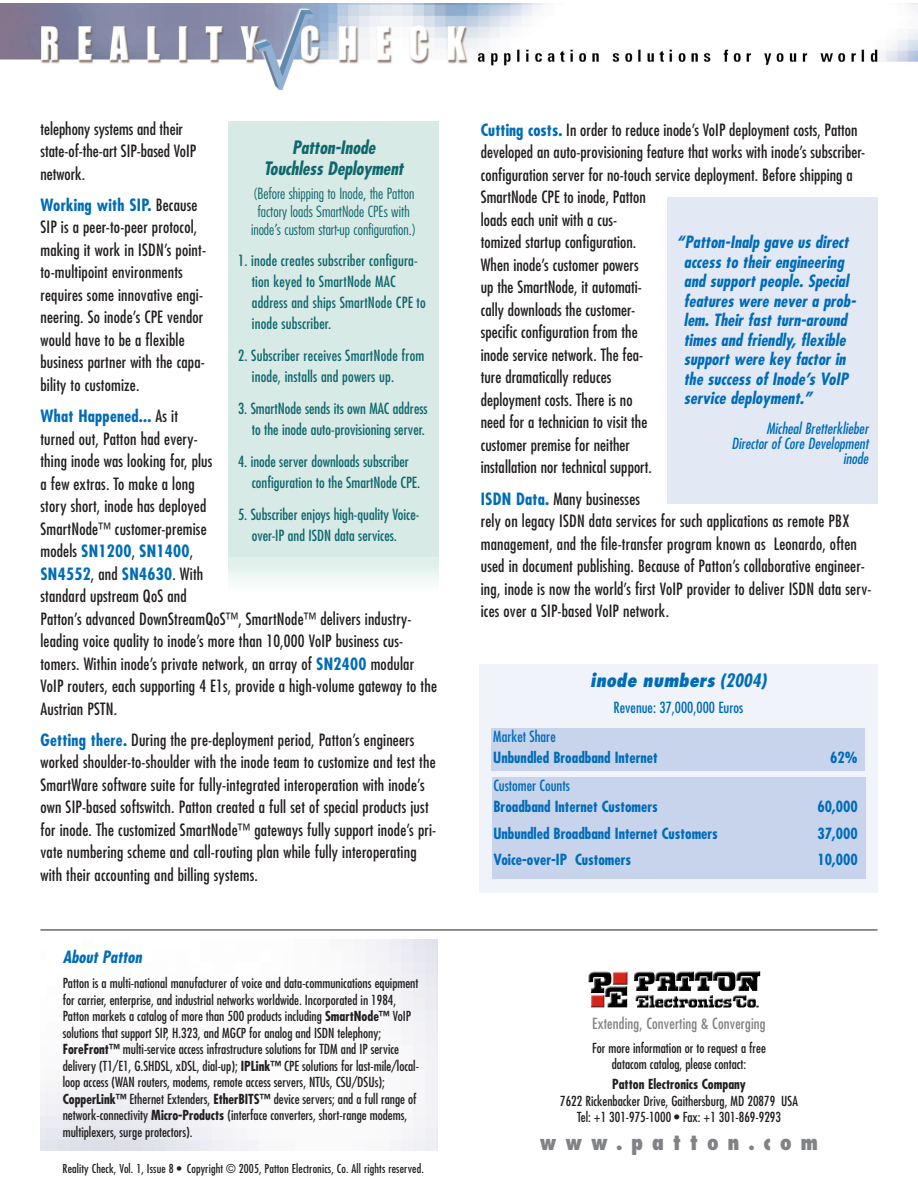
<style>
.page{position:relative;width:918px;height:1188px;background:#fff}
.page>*{position:absolute;margin:0;border:0;box-sizing:border-box;transform-origin:0 0}
.t1{font:800 condensed 21px "Futura";letter-spacing:.42em;color:#808285}
.t2{font:italic 700 condensed 18px/21px "Futura";color:#10676d;text-align:center}
.t3{font:italic 800 condensed 18px "Futura";color:#006cb7}
.t4{font:condensed 16.5px/22.5px "Futura";letter-spacing:.01em;color:#231f20}
.t5{font:italic 700 condensed 16.5px/19.5px "Futura";color:#006cb7}
.t6{font:condensed 15px/21px "Futura";color:#10676d}
.t7{font:700 condensed 15px "Futura";color:#006cb7}
.t8{font:300 condensed 15px/18px "Futura";color:#10676d;text-align:center}
.t9{font:italic condensed 15px/15px "Futura";color:#006cb7;text-align:right}
.t10{font:condensed 15px "Futura";color:#006cb7}
.t11{font:condensed 15px "Futura";letter-spacing:.01em;color:#808285}
.t12{font:condensed 13.5px/16.5px "Futura";color:#231f20;text-align:center}
.t13{font:700 condensed 13.5px "Futura";color:#231f20}
.t14{font:condensed 12px "Futura";letter-spacing:.01em;color:#231f20}
.s1{font-weight:700;color:#006cb7}
.s2{font-weight:700}
</style>
<div class="page">
<img style="left:0;top:3px;width:918px;height:88px">
<img style="left:588px;top:971px;width:173px;height:37px">
<hr style="left:40px;top:930px;width:838px;height:1px;background:#231f20">
<div style="left:667px;top:198px;width:211px;height:306px;background:#e2e9f5"></div>
<div style="left:479px;top:664px;width:399px;height:228px;background:#f0f4fa"></div>
<hr style="left:228px;top:588px;width:211px;height:2px;background:#fbfdfd">
<hr style="left:228px;top:586px;width:211px;height:2px;background:#f9fcfc">
<hr style="left:228px;top:584px;width:211px;height:2px;background:#f7fbf9">
<hr style="left:228px;top:582px;width:211px;height:2px;background:#f4faf8">
<hr style="left:228px;top:580px;width:211px;height:2px;background:#f2f9f7">
<hr style="left:228px;top:578px;width:211px;height:2px;background:#f0f8f5">
<hr style="left:228px;top:576px;width:211px;height:2px;background:#eef7f4">
<hr style="left:228px;top:574px;width:211px;height:2px;background:#ecf6f3">
<hr style="left:228px;top:571px;width:211px;height:3px;background:#eaf5f2">
<hr style="left:228px;top:568px;width:211px;height:3px;background:#e7f3ef">
<hr style="left:228px;top:565px;width:211px;height:3px;background:#e3f1ed">
<hr style="left:228px;top:562px;width:211px;height:3px;background:#e0f0ec">
<hr style="left:228px;top:559px;width:211px;height:3px;background:#ddeeea">
<hr style="left:228px;top:557px;width:211px;height:2px;background:#dbeee9">
<hr style="left:228px;top:555px;width:211px;height:2px;background:#daede8">
<div style="left:228px;top:121px;width:211px;height:435px;background:#d7eae5"></div>
<div style="left:492px;top:728px;width:373px;height:42px;background:#c7d4ec"></div>
<div style="left:492px;top:777px;width:373px;height:101px;background:#c7d4ec"></div>
<p class="t4" style="left:40px;top:119px;width:157px">telephony systems and their state-of-the-art SIP-based VoIP network.</p>
<p class="t4" style="left:40px;top:195px;width:167px"><span class="s1">Working with SIP.</span> Because<br>SIP is a peer-to-peer protocol, making it work in ISDN’s point&shy;to-multipoint environments requires some innovative engi&shy;neering. So inode’s CPE vendor would have to be a flexible business partner with the capa&shy;bility to customize.</p>
<p class="t4" style="left:40px;top:406px;width:398px"><span class="s1">What Happened...</span> As it<br>turned out, Patton had every-<br>thing inode was looking for, plus<br>a few extras. To make a long<br>story short, inode has deployed<br>SmartNode™ customer-premise<br>models <span class="s1">SN1200</span>, <span class="s1">SN1400</span>,<br><span class="s1">SN4552</span>, and <span class="s1">SN4630</span>. With<br>standard upstream QoS and<br>Patton’s advanced DownStreamQoS™, SmartNode™ delivers industry&shy;leading voice quality to inode’s more than 10,000 VoIP business cus&shy;tomers. Within inode’s private network, an array of <span class="s1">SN2400</span> modular VoIP routers, each supporting 4 E1s, provide a high-volume gateway to the Austrian PSTN.</p>
<p class="t4" style="left:40px;top:729px;width:397px"><span class="s1">Getting there.</span> During the pre-deployment period, Patton’s engineers worked shoulder-to-shoulder with the inode team to customize and test the SmartWare software suite for fully-integrated interoperation with inode’s own SIP-based softswitch. Patton created a full set of special products just for inode. The customized SmartNode™ gateways fully support inode’s pri&shy;vate numbering scheme and call-routing plan while fully interoperating with their accounting and billing systems.</p>
<p class="t2" style="left:264px;top:138px;width:144px">Patton-Inode<br>Touchless Deployment</p>
<p class="t8" style="left:251px;top:185px;width:167px">(Before shipping to Inode, the Patton factory loads SmartNode CPEs with inode’s custom start-up configuration.)</p>
<p class="t6" style="left:252px;top:251px;width:175px;text-indent:-14px">1. inode creates subscriber configura&shy;tion keyed to SmartNode MAC address and ships SmartNode CPE to inode subscriber.</p>
<p class="t6" style="left:252px;top:346px;width:174px;text-indent:-14px">2. Subscriber receives SmartNode from inode, installs and powers up.</p>
<p class="t6" style="left:238px;top:399px;width:191px;text-align:right">3. SmartNode sends its own MAC address to the inode auto-provisioning server.</p>
<p class="t6" style="left:252px;top:452px;width:170px;text-indent:-14px">4. inode server downloads subscriber configuration to the SmartNode CPE.</p>
<p class="t6" style="left:238px;top:505px;width:183px;text-align:center">5. Subscriber enjoys high-quality Voice&shy;over-IP and ISDN data services.</p>
<p class="t5" style="left:63px;top:948px;width:83px">About Patton</p>
<p class="t12" style="left:63px;top:976px;width:358px;text-align:left">Patton is a multi-national manufacturer of voice and data-communications equipment for carrier, enterprise, and industrial networks worldwide. Incorporated in 1984, Patton markets a catalog of more than 500 products including <span class="s2">SmartNode™</span> VoIP solutions that support SIP, H.323, and MGCP for analog and ISDN telephony; <span class="s2">ForeFront™</span> multi-service access infrastructure solutions for TDM and IP service delivery (T1/E1, G.SHDSL, xDSL, dial-up); <span class="s2">IPLink™</span> CPE solutions for last-mile/local&shy;loop access (WAN routers, modems, remote access servers, NTUs, CSU/DSUs); <span class="s2">CopperLink™</span> Ethernet Extenders, <span class="s2">EtherBITS™</span> device servers; and a full range of network-connectivity <span class="s2">Micro-Products</span> (interface converters, short-range modems, multiplexers, surge protectors).</p>
<p class="t14" style="left:63px;top:1163px;width:363px">Reality Check, Vol. 1, Issue 8 • Copyright © 2005, Patton Electronics, Co. All rights reserved.</p>
<p class="t4" style="left:481px;top:120px;width:386px"><span class="s1">Cutting costs.</span> In order to reduce inode’s VoIP deployment costs, Patton developed an auto-provisioning feature that works with inode’s subscriber&shy;configuration server for no-touch service deployment. Before shipping a SmartNode CPE to inode, Patton<br>loads each unit with a cus-<br>tomized startup configuration.<br>When inode’s customer powers<br>up the SmartNode, it automati-<br>cally downloads the customer-<br>specific configuration from the<br>inode service network. The fea-<br>ture dramatically reduces<br>deployment costs. There is no<br>need for a technician to visit the<br>customer premise for neither<br>installation nor technical support.</p>
<p class="t4" style="left:481px;top:488px;width:392px"><span class="s1">ISDN Data.</span> Many businesses<br>rely on legacy ISDN data services for such applications as remote PBX management, and the file-transfer program known as Leonardo, often used in document publishing. Because of Patton’s collaborative engineer&shy;ing, inode is now the world’s first VoIP provider to deliver ISDN data serv&shy;ices over a SIP-based VoIP network.</p>
<p class="t5" style="left:684px;top:233px;width:176px;text-indent:-7px">“Patton-Inalp gave us direct access to their engineering and support people. Special features were never a prob&shy;lem. Their fast turn-around times and friendly, flexible support were key factor in the success of Inode’s VoIP service deployment.”</p>
<p class="t9" style="left:731px;top:422px;width:141px">MichealBretterklieber<br>Directorof Core Development inode</p>
<p class="t3" style="left:590px;top:672px;width:181px">inode numbers <span class="s2">(2004)</span></p>
<p class="t10" style="left:614px;top:700px;width:131px">Revenue: 37,000,000 Euros</p>
<p class="t10" style="left:493px;top:729px;width:64px">Market Share</p>
<p class="t7" style="left:493px;top:750px;width:166px">Unbundled Broadband Internet</p>
<p class="t7" style="left:830px;top:750px;width:29px">62%</p>
<p class="t10" style="left:493px;top:779px;width:78px">Customer Counts</p>
<p class="t7" style="left:493px;top:800px;width:166px">Broadband Internet Customers</p>
<p class="t7" style="left:818px;top:800px;width:42px">60,000</p>
<p class="t7" style="left:493px;top:826px;width:226px">Unbundled Broadband Internet Customers</p>
<p class="t7" style="left:818px;top:826px;width:42px">37,000</p>
<p class="t7" style="left:493px;top:853px;width:139px">Voice-over-IP Customers</p>
<p class="t7" style="left:818px;top:853px;width:42px">10,000</p>
<p class="t11" style="left:592px;top:1016px;width:175px">Extending, Converting &amp; Converging</p>
<p class="t12" style="left:592px;top:1041px;width:175px">For more information or to request a free datacom catalog, please contact:</p>
<p class="t13" style="left:612px;top:1078px;width:135px">Patton Electronics Company</p>
<p class="t12" style="left:560px;top:1093px;width:239px">7622 Rickenbacker Drive, Gaithersburg, MD 20879 USA<br>Tel: +1 301-975-1000 • Fax: +1 301-869-9293</p>
<p class="t1" style="left:540px;top:1133px;width:280px">www.patton.com</p>
</div>
